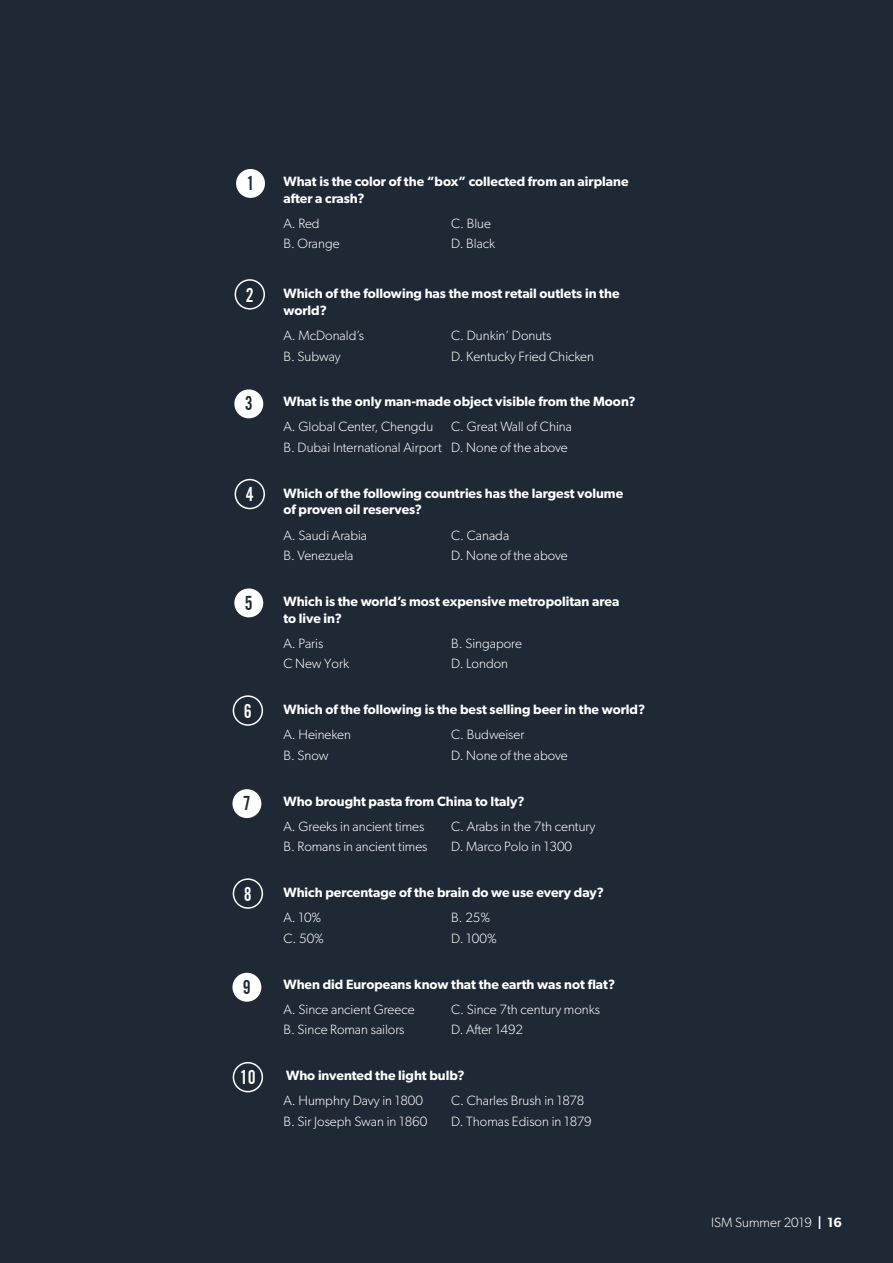
<style>
.page{position:relative;width:893px;height:1263px;background:#1f2935}
.page>*{position:absolute;margin:0;border:0;box-sizing:border-box;transform-origin:0 0}
.t1{font:21px "Alternate Got No 2 D";color:#fff}
.t2{font:21px "Alternate Got No 2 D";color:#1f2935}
.t3{font:300 13.5px/20.7px "Gibson";color:#fff}
.t4{font:600 13.5px/16.5px "Gibson";color:#fff}
.s1{font-weight:600}
</style>
<div class="page">
<div style="left:235px;top:279px;width:30px;height:31px;border:2px solid #fff;border-radius:50%"></div>
<div style="left:233px;top:695px;width:30px;height:31px;border:2px solid #fff;border-radius:50%"></div>
<div style="left:235px;top:479px;width:30px;height:30px;border:2px solid #fff;border-radius:50%"></div>
<div style="left:233px;top:878px;width:30px;height:31px;border:2px solid #fff;border-radius:50%"></div>
<div style="left:233px;top:1062px;width:30px;height:30px;border:2px solid #fff;border-radius:50%"></div>
<div style="left:236px;top:169px;width:29px;height:29px;background:#fff;border-radius:50%"></div>
<div style="left:234px;top:389px;width:29px;height:29px;background:#fff;border-radius:50%"></div>
<div style="left:232px;top:789px;width:29px;height:29px;background:#fff;border-radius:50%"></div>
<div style="left:234px;top:588px;width:29px;height:29px;background:#fff;border-radius:50%"></div>
<div style="left:232px;top:973px;width:29px;height:29px;background:#fff;border-radius:50%"></div>
<h1 class="t2" style="left:247px;top:172px;width:9px">1</h1>
<h1 class="t1" style="left:246px;top:284px;width:9px">2</h1>
<h1 class="t2" style="left:245px;top:392px;width:9px">3</h1>
<h1 class="t1" style="left:246px;top:483px;width:9px">4</h1>
<h1 class="t2" style="left:245px;top:591px;width:9px">5</h1>
<h1 class="t1" style="left:244px;top:700px;width:9px">6</h1>
<h1 class="t2" style="left:243px;top:792px;width:9px">7</h1>
<h1 class="t1" style="left:244px;top:883px;width:9px">8</h1>
<h1 class="t2" style="left:243px;top:976px;width:9px">9</h1>
<h1 class="t1" style="left:240px;top:1066px;width:17px">10</h1>
<p class="t4" style="left:283px;top:173px;width:347px">What is the color of the “box” collected from an airplane after a crash?</p>
<p class="t3" style="left:283px;top:212px;width:38px">A. Red</p>
<p class="t3" style="left:451px;top:212px;width:41px">C. Blue</p>
<p class="t3" style="left:283px;top:233px;width:58px">B. Orange</p>
<p class="t3" style="left:451px;top:233px;width:46px">D. Black</p>
<p class="t4" style="left:283px;top:285px;width:338px">Which of the following has the most retail outlets in the world?</p>
<p class="t3" style="left:283px;top:325px;width:82px">A. McDonald’s</p>
<p class="t3" style="left:451px;top:325px;width:102px">C. Dunkin’ Donuts</p>
<p class="t3" style="left:283px;top:345px;width:59px">B. Subway</p>
<p class="t3" style="left:451px;top:345px;width:144px">D. Kentucky Fried Chicken</p>
<p class="t4" style="left:283px;top:393px;width:354px">What is the only man-made object visible from the Moon?</p>
<p class="t3" style="left:283px;top:416px;width:151px">A. Global Center, Chengdu</p>
<p class="t3" style="left:283px;top:416px;width:290px;text-indent:168px">C. Great Wall of China<br>B. Dubai International Airport D. None of the above</p>
<p class="t4" style="left:283px;top:485px;width:341px">Which of the following countries has the largest volume of proven oil reserves?</p>
<p class="t3" style="left:283px;top:524px;width:85px">A. Saudi Arabia</p>
<p class="t3" style="left:451px;top:524px;width:59px">C. Canada</p>
<p class="t3" style="left:283px;top:545px;width:71px">B. Venezuela</p>
<p class="t3" style="left:451px;top:545px;width:118px">D. None of the above</p>
<p class="t4" style="left:283px;top:593px;width:337px">Which is the world’s most expensive metropolitan area to live in?</p>
<p class="t3" style="left:283px;top:632px;width:41px">A. Paris</p>
<p class="t3" style="left:451px;top:632px;width:72px">B. Singapore</p>
<p class="t3" style="left:283px;top:653px;width:67px">C New York</p>
<p class="t3" style="left:451px;top:653px;width:58px">D. London</p>
<p class="t4" style="left:283px;top:701px;width:363px">Which of the following is the best selling beer in the world?</p>
<p class="t3" style="left:283px;top:724px;width:69px">A. Heineken</p>
<p class="t3" style="left:451px;top:724px;width:75px">C. Budweiser</p>
<p class="t3" style="left:283px;top:745px;width:47px">B. Snow</p>
<p class="t3" style="left:451px;top:745px;width:118px">D. None of the above</p>
<p class="t4" style="left:283px;top:792px;width:243px">Who brought pasta from China to Italy?</p>
<p class="t3" style="left:283px;top:815px;width:142px">A. Greeks in ancient times</p>
<p class="t3" style="left:451px;top:815px;width:146px">C. Arabs in the 7th century</p>
<p class="t3" style="left:283px;top:836px;width:146px">B. Romans in ancient times</p>
<p class="t3" style="left:451px;top:836px;width:122px">D. Marco Polo in 1300</p>
<p class="t4" style="left:283px;top:884px;width:322px">Which percentage of the brain do we use every day?</p>
<p class="t3" style="left:283px;top:907px;width:39px">A. 10%</p>
<p class="t3" style="left:451px;top:907px;width:40px">B. 25%</p>
<p class="t3" style="left:283px;top:928px;width:42px">C. 50%</p>
<p class="t3" style="left:451px;top:928px;width:47px">D. 100%</p>
<p class="t4" style="left:283px;top:975px;width:333px">When did Europeans know that the earth was not flat?</p>
<p class="t3" style="left:283px;top:998px;width:133px">A. Since ancient Greece</p>
<p class="t3" style="left:451px;top:998px;width:150px">C. Since 7th century monks</p>
<p class="t3" style="left:283px;top:1019px;width:123px">B. Since Roman sailors</p>
<p class="t3" style="left:451px;top:1019px;width:73px">D. After 1492</p>
<p class="t4" style="left:286px;top:1067px;width:180px">Who invented the light bulb?</p>
<p class="t3" style="left:283px;top:1090px;width:141px">A. Humphry Davy in 1800</p>
<p class="t3" style="left:451px;top:1090px;width:135px">C. Charles Brush in 1878</p>
<p class="t3" style="left:283px;top:1111px;width:145px">B. Sir Joseph Swan in 1860</p>
<p class="t3" style="left:451px;top:1111px;width:142px">D. Thomas Edison in 1879</p>
<p class="t3" style="left:711px;top:1212px;width:132px">ISM Summer 2019 <span class="s1">| 16</span></p>
</div>
